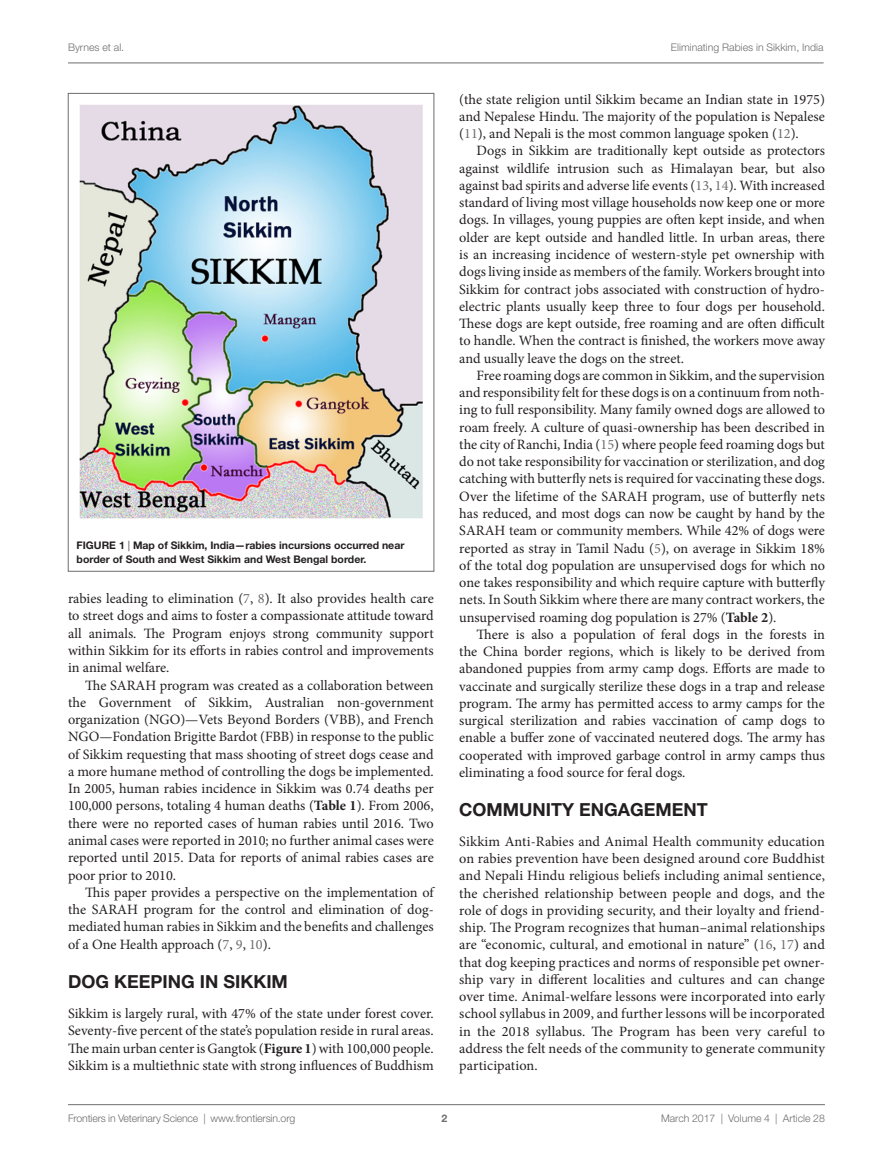
<style>
.page{position:relative;width:893px;height:1170px;background:#fff}
.page>*{position:absolute;margin:0;border:0;box-sizing:border-box;transform-origin:0 0}
.t1{font:700 18px "Helvetica Neue LT Std";color:#231f20}
.t2{font:14.25px/17.2px "Minion Pro";color:#231f20;text-align:justify}
.t3{font:300 10.5px "Helvetica Neue LT Std";color:#6c6d70}
.t4{font:700 10.5px/14.2px "Helvetica Neue LT Std";color:#231f20}
.t5{font:700 10.5px "Helvetica Neue LT Std";color:#6c6d70}
.s1{font-weight:300}
.s2{color:#6c6d70}
.s3{font-weight:700}
</style>
<div class="page">
<img style="left:79px;top:105px;width:344px;height:413px">
<hr style="left:68px;top:63px;width:756px;height:1px;background:#6c6d70">
<hr style="left:68px;top:1104px;width:757px;height:1px;background:#6c6d70">
<p class="t3" style="left:68px;top:41px;width:58px">Byrnes et al.</p>
<p class="t3" style="left:671px;top:41px;width:154px">Eliminating Rabies in Sikkim, India</p>
<p class="t4" style="left:77px;top:537px;width:329px">Figure 1 <span class="s1">|</span> Map of Sikkim, India—rabies incursions occurred near border of South and West Sikkim and West Bengal border.</p>
<p class="t2" style="left:68px;top:590px;width:367px">rabies leading to elimination (<span class="s2">7</span>, <span class="s2">8</span>). It also provides health care to street dogs and aims to foster a compassionate attitude toward all animals. The Program enjoys strong community support within Sikkim for its efforts in rabies control and improvements in animal welfare.</p>
<p class="t2" style="left:68px;top:676px;width:367px;text-indent:17px">The SARAH program was created as a collaboration between the Government of Sikkim, Australian non-government organization (NGO)—Vets Beyond Borders (VBB), and French NGO—Fondation Brigitte Bardot (FBB) in response to the public of Sikkim requesting that mass shooting of street dogs cease and a more humane method of controlling the dogs be implemented.<br>In 2005, human rabies incidence in Sikkim was 0.74 deaths per 100,000 persons, totaling 4 human deaths (<span class="s3">Table 1</span>). From 2006, there were no reported cases of human rabies until 2016. Two animal cases were reported in 2010; no further animal cases were reported until 2015. Data for reports of animal rabies cases are poor prior to 2010.</p>
<p class="t2" style="left:68px;top:883px;width:367px;text-indent:17px">This paper provides a perspective on the implementation of the SARAH program for the control and elimination of dog&shy;mediated human rabies in Sikkim and the benefits and challenges of a One Health approach (<span class="s2">7</span>, <span class="s2">9</span>, <span class="s2">10</span>).</p>
<p class="t1" style="left:68px;top:970px;width:221px">DOG KEEPING IN SI KKIM</p>
<p class="t2" style="left:68px;top:1005px;width:367px">Sikkim is largely rural, with 47% of the state under forest cover.<br>Seventy-five percent of the state’s population reside in rural areas.<br>The main urban center is Gangtok (<span class="s3">Figure 1</span>) with 100,000 people.<br>Sikkim is a multiethnic state with strong influences of Buddhism</p>
<p class="t2" style="left:459px;top:90px;width:367px">(the state religion until Sikkim became an Indian state in 1975) and Nepalese Hindu. The majority of the population is Nepalese (<span class="s2">11</span>), and Nepali is the most common language spoken (<span class="s2">12</span>).</p>
<p class="t2" style="left:459px;top:142px;width:367px;text-indent:17px">Dogs in Sikkim are traditionally kept outside as protectors against wildlife intrusion such as Himalayan bear, but also against bad spirits and adverse life events (<span class="s2">13</span>, <span class="s2">14</span>). With increased standard of living most village households now keep one or more dogs. In villages, young puppies are often kept inside, and when older are kept outside and handled little. In urban areas, there is an increasing incidence of western-style pet ownership with dogs living inside as members of the family. Workers brought into Sikkim for contract jobs associated with construction of hydro&shy;electric plants usually keep three to four dogs per household.<br>These dogs are kept outside, free roaming and are often difficult to handle. When the contract is finished, the workers move away and usually leave the dogs on the street.</p>
<p class="t2" style="left:459px;top:367px;width:367px;text-indent:17px">Free roaming dogs are common in Sikkim, and the supervision and responsibility felt for these dogs is on a continuum from noth&shy;ing to full responsibility. Many family owned dogs are allowed to roam freely. A culture of quasi-ownership has been described in the city of Ranchi, India (<span class="s2">15</span>) where people feed roaming dogs but do not take responsibility for vaccination or sterilization, and dog catching with butterfly nets is required for vaccinating these dogs.<br>Over the lifetime of the SARAH program, use of butterfly nets has reduced, and most dogs can now be caught by hand by the SARAH team or community members. While 42% of dogs were reported as stray in Tamil Nadu (<span class="s2">5</span>), on average in Sikkim 18% of the total dog population are unsupervised dogs for which no one takes responsibility and which require capture with butterfly nets. In South Sikkim where there are many contract workers, the unsupervised roaming dog population is 27% (<span class="s3">Table 2</span>).</p>
<p class="t2" style="left:459px;top:625px;width:367px;text-indent:17px">There is also a population of feral dogs in the forests in the China border regions, which is likely to be derived from abandoned puppies from army camp dogs. Efforts are made to vaccinate and surgically sterilize these dogs in a trap and release program. The army has permitted access to army camps for the surgical sterilization and rabies vaccination of camp dogs to enable a buffer zone of vaccinated neutered dogs. The army has cooperated with improved garbage control in army camps thus eliminating a food source for feral dogs.</p>
<p class="t1" style="left:459px;top:798px;width:250px">COMMUNITY ENGAGEMENT</p>
<p class="t2" style="left:459px;top:832px;width:367px">Sikkim Anti-Rabies and Animal Health community education on rabies prevention have been designed around core Buddhist and Nepali Hindu religious beliefs including animal sentience, the cherished relationship between people and dogs, and the role of dogs in providing security, and their loyalty and friend&shy;ship. The Program recognizes that human–animal relationships are “economic, cultural, and emotional in nature” (<span class="s2">16</span>, <span class="s2">17</span>) and that dog keeping practices and norms of responsible pet owner&shy;ship vary in different localities and cultures and can change over time. Animal-welfare lessons were incorporated into early school syllabus in 2009, and further lessons will be incorporated in the 2018 syllabus. The Program has been very careful to address the felt needs of the community to generate community participation.</p>
<p class="t3" style="left:68px;top:1111px;width:229px">Frontiers in Veterinary Science | www.frontiersin.org</p>
<p class="t3" style="left:661px;top:1111px;width:165px">March 2017 | Volume 4 | Article 28</p>
<p class="t5" style="left:441px;top:1111px;width:7px">2</p>
</div>
